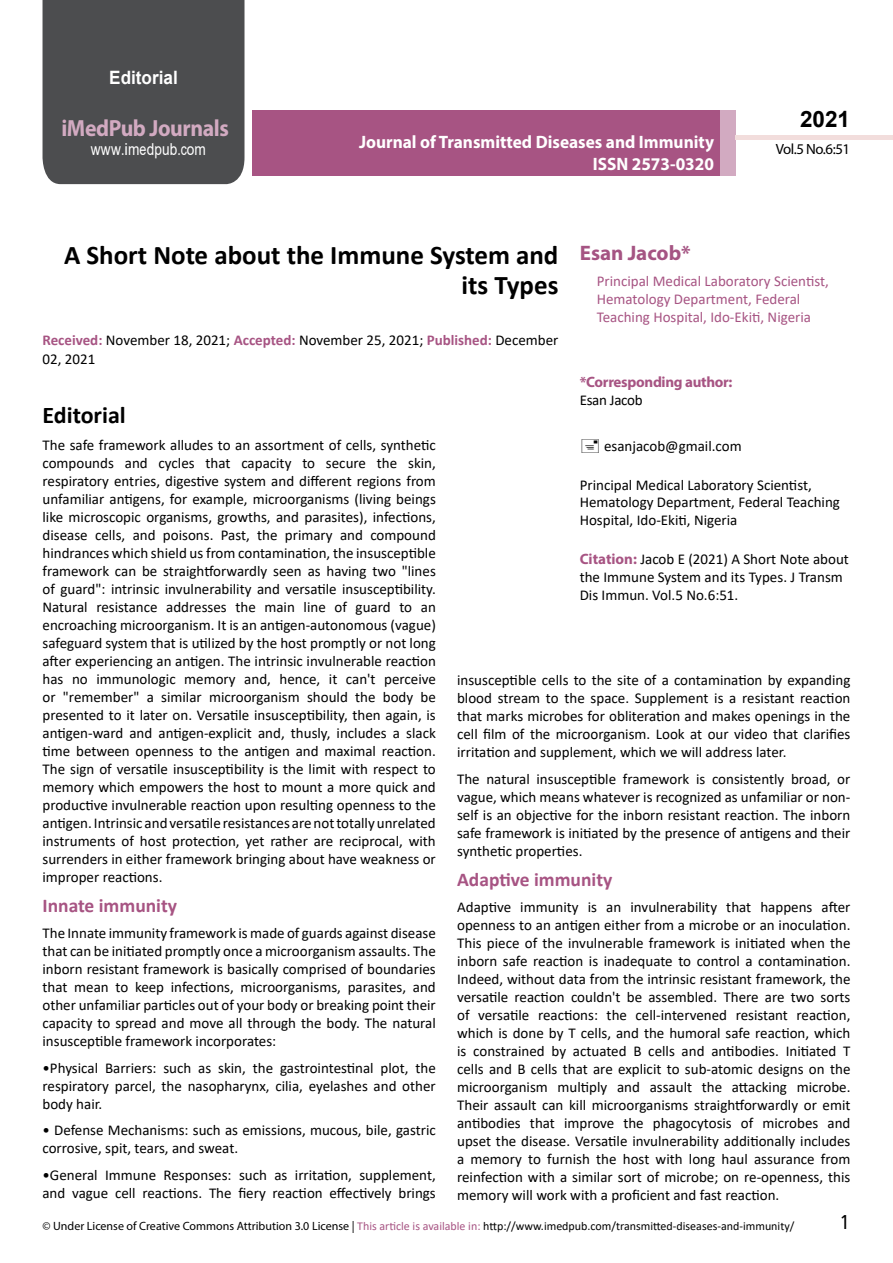
<style>
.page{position:relative;width:893px;height:1263px;background:#fff}
.page>*{position:absolute;margin:0;border:0;box-sizing:border-box;transform-origin:0 0}
.t1{font:700 27px/29.7px "Calibri";color:#000;text-align:right}
.t2{font:25.5px "Tunga";color:#000}
.t3{font:700 24px "Calibri";color:#000}
.t4{font:700 23.4px "Myriad Pro";letter-spacing:-.02em;color:#d2aac1;scale:.93 1}
.t5{font:700 22.5px "Arial";color:#000}
.t6{font:700 21px "Myriad Pro";color:#a55483}
.t7{font:700 19.5px "Calibri";color:#a75483}
.t8{font:700 18.45px "Arial";color:#fff;scale:.93 1}
.t9{font:700 18px/21.6px "Myriad Pro";color:#fff;text-align:right;scale:.96 1}
.t10{font:16.5px "Arial";letter-spacing:.01em;color:#fff;scale:.83 1}
.t11{font:15px/18px "Calibri";color:#000;text-align:justify}
.t12{font:15px/18px "Calibri";color:#a75483}
.t13{font:700 15px "Myriad Pro";letter-spacing:-.02em;color:#a75483}
.t14{font:15px "Calibri";letter-spacing:-.02em;color:#000}
.t15{font:14.85px "Myriad Pro";letter-spacing:-.03em;color:#000}
.t16{font:12px "Calibri";color:#000}
.s1{font-family:"Calibri"}
.s2{font-weight:700;color:#a75483}
.s3{font-family:"Myriad Pro";font-weight:700;color:#a75483}
.s4{font-family:"Myriad Pro"}
.s5{color:#a75483}
</style>
<div class="page">
<div style="left:252px;top:110px;width:469px;height:66px;background:#a75483"></div>
<div style="left:720px;top:110px;width:16px;height:66px;background:#d2aac1"></div>
<div style="left:43px;top:0;width:201px;height:184px;background:#4c4d4f"></div>
<div style="left:736px;top:135px;width:157px;height:5px;background:#f2dddc"></div>
<p class="t8" style="left:109px;top:64px;width:75px">Editorial</p>
<h3 class="t4" style="left:61px;top:113px;width:181px">iMedPub Journals</h3>
<p class="t10" style="left:91px;top:138px;width:140px">www<span class="s1">.</span>imedpub<span class="s1">.</span>com</p>
<p class="t9" style="left:359px;top:131px;width:371px">Journal of Transmitted Diseases and Immunity<br>ISSN 2573-0320</p>
<h3 class="t5" style="left:800px;top:104px;width:52px">2021</h3>
<p class="t15" style="left:776px;top:140px;width:76px">Vol.5 No.6:51</p>
<h1 class="t1" style="left:64px;top:240px;width:496px">A Short Note about the Immune System and its Types</h1>
<p class="t11" style="left:43px;top:330px;width:517px;line-height:18.8px"><span class="s2">Received:</span> November 18, 2021; <span class="s2">Accepted:</span> November 25, 2021; <span class="s2">Published:</span> December<br>02, 2021</p>
<h3 class="t6" style="left:580px;top:239px;width:113px">Esan Jacob*</h3>
<p class="t12" style="left:597px;top:272px;width:234px">Principal Medical Laboratory Scientist,<br>Hematology Department, Federal<br>Teaching Hospital, Ido-Ekiti, Nigeria</p>
<h3 class="t3" style="left:43px;top:398px;width:85px">Editorial</h3>
<p class="t11" style="left:43px;top:435px;width:395px">The safe framework alludes to an assortment of cells, synthetic compounds and cycles that capacity to secure the skin, respiratory entries, digestive system and different regions from unfamiliar antigens, for example, microorganisms (living beings like microscopic organisms, growths, and parasites), infections, disease cells, and poisons. Past, the primary and compound hindrances which shield us from contamination, the insusceptible framework can be straightforwardly seen as having two "lines of guard": intrinsic invulnerability and versatile insusceptibility.<br>Natural resistance addresses the main line of guard to an encroaching microorganism. It is an antigen-autonomous (vague) safeguard system that is utilized by the host promptly or not long after experiencing an antigen. The intrinsic invulnerable reaction has no immunologic memory and, hence, it can't perceive or "remember" a similar microorganism should the body be presented to it later on. Versatile insusceptibility, then again, is antigen-ward and antigen-explicit and, thusly, includes a slack time between openness to the antigen and maximal reaction.<br>The sign of versatile insusceptibility is the limit with respect to memory which empowers the host to mount a more quick and productive invulnerable reaction upon resulting openness to the antigen. Intrinsic and versatile resistances are nottotally unrelated instruments of host protection, yet rather are reciprocal, with surrenders in either framework bringing about have weakness or improper reactions.</p>
<h3 class="t7" style="left:43px;top:891px;width:136px">Innate immunity</h3>
<p class="t11" style="left:42px;top:924px;width:395px">The Innate immunity framework is made of guards against disease that can be initiated promptly once a microorganism assaults. The inborn resistant framework is basically comprised of boundaries that mean to keep infections, microorganisms, parasites, and other unfamiliar particles out of your body or breaking point their capacity to spread and move all through the body. The natural insusceptible framework incorporates:</p>
<p class="t11" style="left:42px;top:1058px;width:395px">•Physical Barriers: such as skin, the gastrointestinal plot, the respiratory parcel, the nasopharynx, cilia, eyelashes and other body hair.</p>
<p class="t11" style="left:42px;top:1121px;width:395px">• Defense Mechanisms: such as emissions, mucous, bile, gastric corrosive, spit, tears, and sweat.</p>
<p class="t11" style="left:42px;top:1165px;width:395px">•General Immune Responses: such as irritation, supplement, and vague cell reactions. The fiery reaction effectively brings</p>
<p class="t13" style="left:580px;top:372px;width:154px">*Corresponding author:</p>
<p class="t14" style="left:580px;top:389px;width:64px">Esan Jacob</p>
<p class="t11" style="left:604px;top:437px;width:139px">esanjacob@gmail.com</p>
<p class="t11" style="left:580px;top:476px;width:262px;line-height:17.4px;text-align:left">Principal Medical Laboratory Scientist,<br>Hematology Department, Federal Teaching<br>Hospital, Ido-Ekiti, Nigeria</p>
<p class="t11" style="left:580px;top:549px;width:271px;text-align:left"><span class="s3">Citation:</span> Jacob E (2021) A Short Note about the Immune System and its Types. J Transm<br>Dis Immun. Vol.5 No.6:51.</p>
<p class="t11" style="left:457px;top:671px;width:395px">insusceptible cells to the site of a contamination by expanding blood stream to the space. Supplement is a resistant reaction that marks microbes for obliteration and makes openings in the cell film of the microorganism. Look at our video that clarifies irritation and supplement, which we will address later.</p>
<p class="t11" style="left:457px;top:769px;width:395px">The natural insusceptible framework is consistently broad, or vague, which means whatever is recognized as unfamiliar or non&shy;self is an objective for the inborn resistant reaction. The inborn safe framework is initiated by the presence of antigens and their synthetic properties.</p>
<h3 class="t7" style="left:457px;top:865px;width:157px">Adaptive immunity</h3>
<p class="t11" style="left:457px;top:898px;width:395px">Adaptive immunity is an invulnerability that happens after openness to an antigen either from a microbe or an inoculation.<br>This piece of the invulnerable framework is initiated when the inborn safe reaction is inadequate to control a contamination.<br>Indeed, without data from the intrinsic resistant framework, the versatile reaction couldn't be assembled. There are two sorts of versatile reactions: the cell-intervened resistant reaction, which is done by T cells, and the humoral safe reaction, which is constrained by actuated B cells and antibodies. Initiated T cells and B cells that are explicit to sub-atomic designs on the microorganism multiply and assault the attacking microbe.<br>Their assault can kill microorganisms straightforwardly or emit antibodies that improve the phagocytosis of microbes and upset the disease. Versatile invulnerability additionally includes a memory to furnish the host with long haul assurance from reinfection with a similar sort of microbe; on re-openness, this memory will work with a proficient and fast reaction.</p>
<p class="t16" style="left:43px;top:1217px;width:753px"><span class="s4">© Under License of Creative Commons Attribution 3.0 License |</span> <span class="s5">This article is available in:</span> http://www.imedpub.com/transmitted-diseases-and-immunity/</p>
<h2 class="t2" style="left:841px;top:1205px;width:9px">1</h2>
</div>
